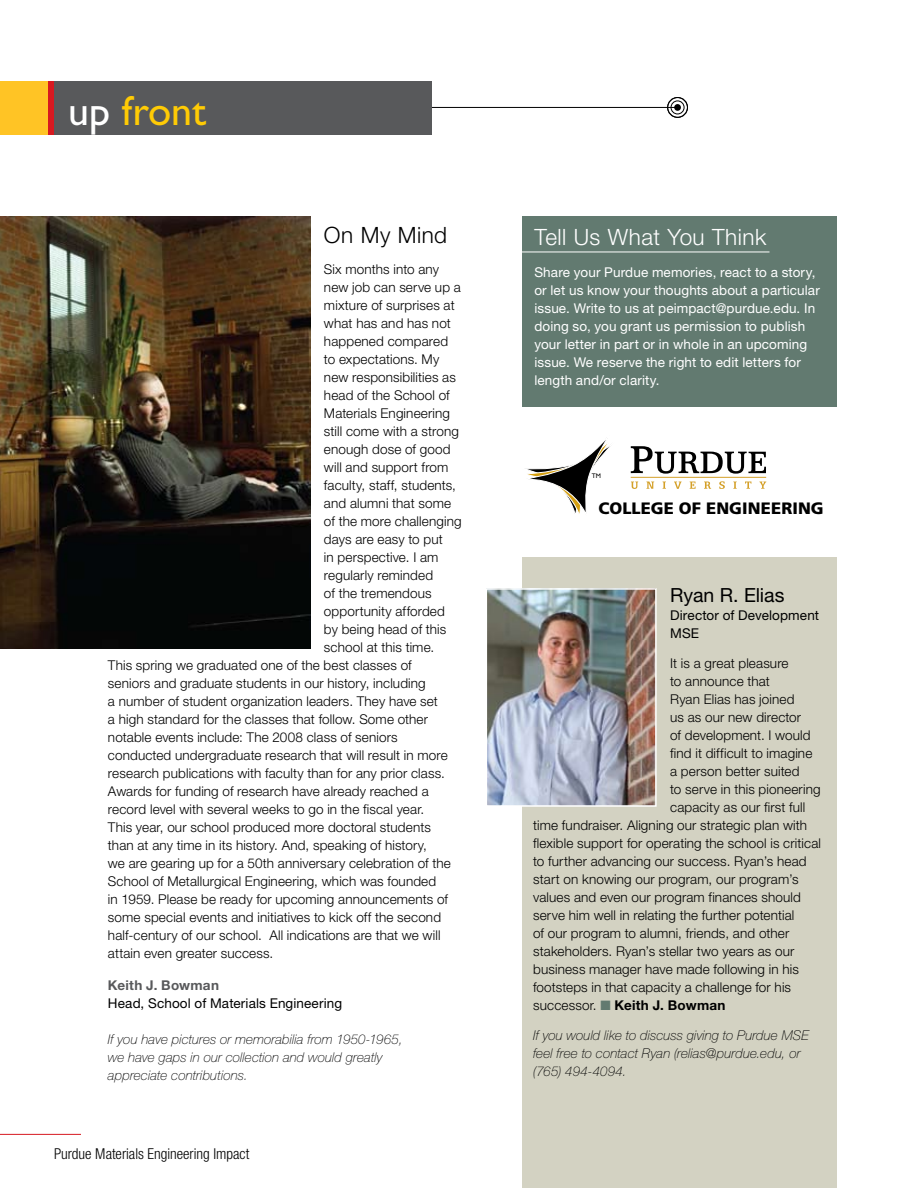
<style>
.page{position:relative;width:918px;height:1188px;background:#fff}
.page>*{position:absolute;margin:0;border:0;box-sizing:border-box;transform-origin:0 0}
.t1{font:42px "Gill Sans";color:#ffcb05}
.t2{font:300 22.5px "Helvetica Neue";letter-spacing:.02em;color:#fff}
.t3{font:300 22.5px "Helvetica Neue";letter-spacing:.02em;color:#000}
.t4{font:19.5px "Helvetica Neue";letter-spacing:-.005em;color:#000}
.t5{font:900 16.5px "Frutiger";letter-spacing:.005em;color:#000}
.t6{font:300 condensed 15px "Helvetica Neue";color:#000}
.t7{font:300 13.5px "Helvetica Neue";letter-spacing:.01em;color:#000}
.t8{font:13.5px/18px "Helvetica Neue";letter-spacing:.01em;color:#fff}
.t9{font:italic 100 13.5px/18px "Helvetica Neue";letter-spacing:.01em;color:#000}
.t10{font:13.5px/18px "Helvetica Neue";letter-spacing:.01em;color:#000}
.t11{font:700 13.5px "Helvetica Neue";letter-spacing:.015em;color:#000}
.t12{font:700 13.5px "Helvetica Neue";letter-spacing:.015em;color:#58595b}
.t13{font:6.6px "Gill Sans";color:#000}
.s1{color:#fff}
.s2{font-weight:300}
.s3{color:#627a70}
</style>
<div class="page">
<img style="left:0;top:216px;width:310px;height:432px">
<hr style="left:0;top:1134px;width:81px;height:1px;background:#d71920">
<svg style="left:525px;top:440px;width:85px;height:74px"></svg>
<svg style="left:631px;top:446px;width:135px;height:28px"></svg>
<svg style="left:631px;top:482px;width:7px;height:7px"></svg>
<svg style="left:646px;top:482px;width:8px;height:7px"></svg>
<svg style="left:663px;top:482px;width:3px;height:7px"></svg>
<svg style="left:674px;top:482px;width:8px;height:7px"></svg>
<svg style="left:690px;top:482px;width:6px;height:7px"></svg>
<svg style="left:704px;top:482px;width:7px;height:7px"></svg>
<svg style="left:719px;top:481px;width:6px;height:8px"></svg>
<svg style="left:733px;top:482px;width:4px;height:7px"></svg>
<svg style="left:745px;top:482px;width:6px;height:7px"></svg>
<svg style="left:759px;top:482px;width:7px;height:7px"></svg>
<hr style="left:631px;top:477px;width:135px;height:1px;background:#d4a029">
<div style="left:522px;top:558px;width:315px;height:630px;background:#d3d2c2"></div>
<div style="left:522px;top:216px;width:315px;height:190px;background:#627a70"></div>
<hr style="left:512px;top:252px;width:257px;height:1px;background:#fff">
<img style="left:489px;top:591px;width:165px;height:213px">
<div style="left:486px;top:588px;width:171px;height:219px;border:2px solid #fff"></div>
<hr style="left:0;top:107px;width:678px;height:1px;background:#000">
<div style="left:667px;top:97px;width:21px;height:21px;border:1px solid #000;border-radius:50%"></div>
<div style="left:671px;top:101px;width:13px;height:13px;border:1px solid #000;border-radius:50%"></div>
<div style="left:674px;top:104px;width:7px;height:7px;background:#000;border-radius:50%"></div>
<div style="left:53px;top:81px;width:379px;height:54px;background:#58595b"></div>
<div style="left:0;top:81px;width:48px;height:54px;background:#ffc425"></div>
<div style="left:48px;top:81px;width:6px;height:54px;background:#d71920"></div>
<h1 class="t1" style="left:68px;top:87px;width:139px"><span class="s1">up</span> front</h1>
<h2 class="t3" style="left:324px;top:221px;width:125px">On My Mind</h2>
<p class="t7" style="left:324px;top:261px;width:117px">Six months into any</p>
<p class="t7" style="left:324px;top:279px;width:138px">new job can serve up a</p>
<p class="t7" style="left:324px;top:297px;width:132px">mixture of surprises at</p>
<p class="t7" style="left:324px;top:315px;width:128px">what has and has not</p>
<p class="t7" style="left:324px;top:333px;width:126px">happened compared</p>
<p class="t7" style="left:324px;top:351px;width:117px">to expectations. My</p>
<p class="t7" style="left:324px;top:369px;width:133px">new responsibilities as</p>
<p class="t7" style="left:324px;top:387px;width:127px">head of the School of</p>
<p class="t7" style="left:324px;top:405px;width:128px">Materials Engineering</p>
<p class="t7" style="left:324px;top:423px;width:136px">still come with a strong</p>
<p class="t7" style="left:324px;top:441px;width:128px">enough dose of good</p>
<p class="t7" style="left:324px;top:459px;width:126px">will and support from</p>
<p class="t7" style="left:324px;top:477px;width:134px">faculty, staff, students,</p>
<p class="t7" style="left:324px;top:495px;width:129px">and alumni that some</p>
<p class="t7" style="left:324px;top:513px;width:139px">of the more challenging</p>
<p class="t7" style="left:324px;top:531px;width:120px">days are easy to put</p>
<p class="t7" style="left:324px;top:549px;width:116px">in perspective. I am</p>
<p class="t7" style="left:324px;top:567px;width:111px">regularly reminded</p>
<p class="t7" style="left:324px;top:585px;width:109px">of the tremendous</p>
<p class="t7" style="left:324px;top:603px;width:122px">opportunity afforded</p>
<p class="t7" style="left:324px;top:621px;width:124px">by being head of this</p>
<p class="t7" style="left:324px;top:639px;width:112px">school at this time.</p>
<p class="t7" style="left:108px;top:657px;width:305px">This spring we graduated one of the best classes of</p>
<p class="t7" style="left:108px;top:675px;width:319px">seniors and graduate students in our history, including</p>
<p class="t7" style="left:108px;top:693px;width:331px">a number of student organization leaders. They have set</p>
<p class="t7" style="left:108px;top:711px;width:322px">a high standard for the classes that follow. Some other</p>
<p class="t7" style="left:108px;top:729px;width:291px">notable events include: The 2008 class of seniors</p>
<p class="t7" style="left:108px;top:747px;width:341px">conducted undergraduate research that will result in more</p>
<p class="t7" style="left:108px;top:765px;width:338px">research publications with faculty than for any prior class.</p>
<p class="t7" style="left:108px;top:783px;width:322px">Awards for funding of research have already reached a</p>
<p class="t7" style="left:108px;top:801px;width:318px">record level with several weeks to go in the fiscal year.</p>
<p class="t7" style="left:108px;top:819px;width:324px">This year, our school produced more doctoral students</p>
<p class="t7" style="left:108px;top:837px;width:321px">than at any time in its history. And, speaking of history,</p>
<p class="t7" style="left:108px;top:855px;width:344px">we are gearing up for a 50th anniversary celebration of the</p>
<p class="t7" style="left:108px;top:873px;width:330px">School of Metallurgical Engineering, which was founded</p>
<p class="t7" style="left:108px;top:891px;width:342px">in 1959. Please be ready for upcoming announcements of</p>
<p class="t7" style="left:108px;top:909px;width:335px">some special events and initiatives to kick off the second</p>
<p class="t7" style="left:108px;top:927px;width:334px">half-century of our school. All indications are that we will</p>
<p class="t7" style="left:108px;top:945px;width:167px">attain even greater success.</p>
<p class="t12" style="left:108px;top:976px;width:113px">Keith J. Bowman</p>
<p class="t10" style="left:108px;top:994px;width:236px">Head, School of Materials Engineering</p>
<p class="t9" style="left:108px;top:1030px;width:296px">If you have pictures or memorabilia from 1950-1965, we have gaps in our collection and would greatly appreciate contributions.</p>
<p class="t6" style="left:54px;top:1146px;width:197px">Purdue Materials Engineering Impact</p>
<h2 class="t2" style="left:534px;top:224px;width:233px">Tell Us What You Think</h2>
<p class="t8" style="left:534px;top:263px;width:287px">Share your Purdue memories, react to a story, or let us know your thoughts about a particular issue. Write to us at peimpact@purdue.edu. In doing so, you grant us permission to publish your letter in part or in whole in an upcoming issue. We reserve the right to edit letters for length and/or clarity.</p>
<p class="t13" style="left:592px;top:472px;width:11px">TM</p>
<p class="t5" style="left:598px;top:498px;width:227px">COLLEGE OF ENGINEERING</p>
<h3 class="t4" style="left:670px;top:583px;width:116px">Ryan R. Elias</h3>
<p class="t10" style="left:670px;top:606px;width:151px">Director of Development<br>MSE</p>
<p class="t7" style="left:670px;top:655px;width:120px">It is a great pleasure</p>
<p class="t7" style="left:670px;top:673px;width:101px">to announce that</p>
<p class="t7" style="left:670px;top:691px;width:126px">Ryan Elias has joined</p>
<p class="t7" style="left:670px;top:709px;width:133px">us as our new director</p>
<p class="t7" style="left:670px;top:727px;width:142px">of development. I would</p>
<p class="t7" style="left:670px;top:745px;width:144px">find it difficult to imagine</p>
<p class="t7" style="left:670px;top:763px;width:131px">a person better suited</p>
<p class="t7" style="left:670px;top:781px;width:152px">to serve in this pioneering</p>
<p class="t7" style="left:670px;top:799px;width:137px">capacity as our first full</p>
<p class="t7" style="left:533px;top:817px;width:275px">time fundraiser. Aligning our strategic plan with</p>
<p class="t7" style="left:533px;top:835px;width:289px">flexible support for operating the school is critical</p>
<p class="t7" style="left:533px;top:853px;width:275px">to further advancing our success. Ryan’s head</p>
<p class="t7" style="left:533px;top:871px;width:267px">start on knowing our program, our program’s</p>
<p class="t7" style="left:533px;top:889px;width:269px">values and even our program finances should</p>
<p class="t7" style="left:533px;top:907px;width:263px">serve him well in relating the further potential</p>
<p class="t7" style="left:533px;top:925px;width:258px">of our program to alumni, friends, and other</p>
<p class="t7" style="left:533px;top:943px;width:263px">stakeholders. Ryan’s stellar two years as our</p>
<p class="t7" style="left:533px;top:961px;width:267px">business manager have made following in his</p>
<p class="t7" style="left:533px;top:979px;width:259px">footsteps in that capacity a challenge for his</p>
<p class="t11" style="left:533px;top:997px;width:194px"><span class="s2">successor.</span> <span class="s3">■</span> Keith J. Bowman</p>
<p class="t9" style="left:533px;top:1026px;width:277px">If you would like to discuss giving to Purdue MSE feel free to contact Ryan (relias@purdue.edu, or (765) 494-4094.</p>
</div>
